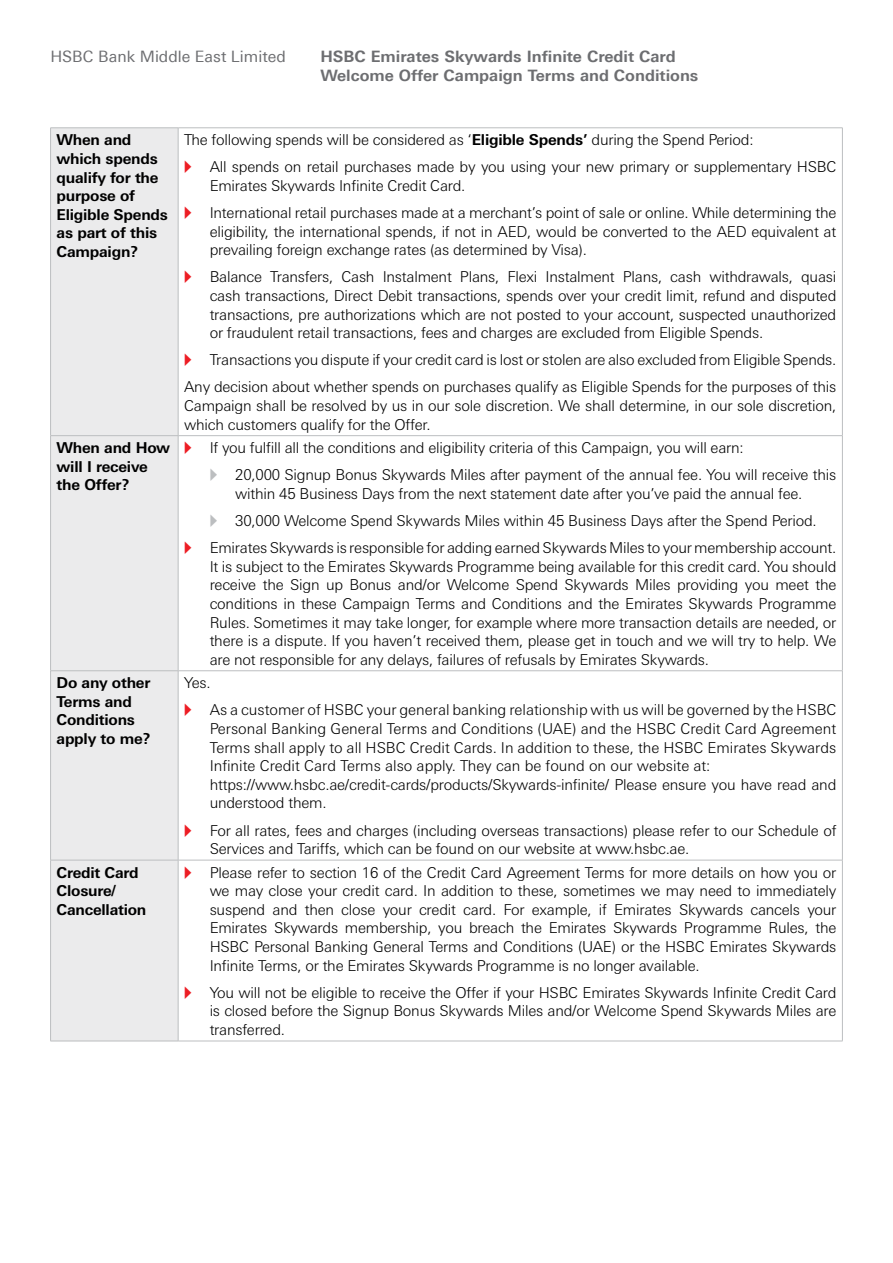
<style>
.page{position:relative;width:893px;height:1263px;background:#fff}
.page>*{position:absolute;margin:0;border:0;box-sizing:border-box;transform-origin:0 0}
.t1{font:700 15.75px "Univers Next Arabic";color:#6d6e71}
.t2{font:15.75px "Univers Next Arabic";color:#6d6e71}
.t3{font:300 15px/18.6px "Univers Nextfor HSBC";letter-spacing:-.015em;color:#000}
.t4{font:700 15px/18.6px "Univers Nextfor HSBC";letter-spacing:-.015em;color:#000}
.s1{font-weight:700}
</style>
<div class="page">
<div style="left:51px;top:129px;width:127px;height:912px;background:#ebebec"></div>
<hr style="left:50px;top:128px;width:128px;height:1px;background:#bcbec0">
<hr style="left:50px;top:128px;width:1px;height:307px;background:#bcbec0">
<hr style="left:178px;top:128px;width:665px;height:1px;background:#bcbec0">
<hr style="left:178px;top:128px;width:1px;height:307px;background:#bcbec0">
<hr style="left:842px;top:128px;width:1px;height:307px;background:#bcbec0">
<hr style="left:50px;top:435px;width:128px;height:1px;background:#bcbec0">
<hr style="left:50px;top:436px;width:1px;height:234px;background:#bcbec0">
<hr style="left:178px;top:435px;width:665px;height:1px;background:#bcbec0">
<hr style="left:178px;top:436px;width:1px;height:234px;background:#bcbec0">
<hr style="left:842px;top:436px;width:1px;height:234px;background:#bcbec0">
<hr style="left:50px;top:670px;width:128px;height:1px;background:#bcbec0">
<hr style="left:50px;top:671px;width:1px;height:189px;background:#bcbec0">
<hr style="left:178px;top:670px;width:665px;height:1px;background:#bcbec0">
<hr style="left:178px;top:671px;width:1px;height:189px;background:#bcbec0">
<hr style="left:842px;top:671px;width:1px;height:189px;background:#bcbec0">
<hr style="left:50px;top:860px;width:128px;height:1px;background:#bcbec0">
<hr style="left:50px;top:860px;width:1px;height:181px;background:#bcbec0">
<hr style="left:178px;top:860px;width:665px;height:1px;background:#bcbec0">
<hr style="left:178px;top:860px;width:1px;height:181px;background:#bcbec0">
<hr style="left:842px;top:860px;width:1px;height:181px;background:#bcbec0">
<hr style="left:50px;top:1041px;width:128px;height:1px;background:#bcbec0">
<hr style="left:178px;top:1041px;width:665px;height:1px;background:#bcbec0">
<p class="t2" style="left:50px;top:47px;width:237px">HSBC Bank Middle East Limited</p>
<p class="t1" style="left:320px;top:47px;width:357px">HSBC Emirates Skywards Infinite Credit Card</p>
<p class="t1" style="left:320px;top:66px;width:380px">Welcome Offer Campaign Terms and Conditions</p>
<p class="t4" style="left:57px;top:130px;width:113px">When and which spends qualify for the purpose of<br>Eligible Spends as part of this<br>Campaign?</p>
<p class="t3" style="left:210px;top:125px;width:628px;line-height:27.2px;text-indent:-26px">The following spends will be considered as ‘<span class="s1">Eligible Spends’</span> during the Spend Period:<br>All spends on retail purchases made by you using your new primary or supplementary HSBC</p>
<p class="t3" style="left:210px;top:171px;width:628px;line-height:27.2px">Emirates Skywards Infinite Credit Card.<br>International retail purchases made at a merchant s’ point of sale or online. While determining the</p>
<p class="t3" style="left:210px;top:221px;width:628px">eligibility, the international spends if, not in AED, would be converted to the AED equivalent at prevailing foreign exchange rates (as determined by Visa .(</p>
<p class="t3" style="left:801px;top:267px;width:37px">quasi</p>
<p class="t3" style="left:341px;top:267px;width:35px">Cash</p>
<p class="t3" style="left:270px;top:267px;width:65px">Transfers,</p>
<p class="t3" style="left:210px;top:267px;width:54px">Balance</p>
<p class="t3" style="left:210px;top:285px;width:628px;text-align:justify">cash transactions, Direct Debit transactions, spends over your credit limit, refund and disputed transactions, pre authorizations which are not posted to your account, suspected unauthorized or fraudulent retail transactions, fees and charges are excluded from Eligible Spends.</p>
<p class="t3" style="left:210px;top:350px;width:628px">Transactions you dispute if your credit card is lost or stolen are also excluded from Eligible Spends.</p>
<p class="t3" style="left:184px;top:377px;width:654px;text-align:justify">Any decision about whether spends on purchases qualify as Eligible Spends for the purposes of this Campaign shall be resolved by us in our sole discretion. We shall determine in, our sole discretion, which customers qualify for the Offer.</p>
<p class="t3" style="left:383px;top:267px;width:71px">Instalment</p>
<p class="t3" style="left:460px;top:267px;width:41px">Plans,</p>
<p class="t3" style="left:507px;top:267px;width:31px">Flexi</p>
<p class="t3" style="left:545px;top:267px;width:71px">Instalment</p>
<p class="t3" style="left:623px;top:267px;width:41px">Plans,</p>
<p class="t3" style="left:670px;top:267px;width:33px">cash</p>
<p class="t3" style="left:709px;top:267px;width:85px">withdrawals,</p>
<p class="t4" style="left:57px;top:438px;width:115px">When and How will I receive the Offer?</p>
<p class="t3" style="left:210px;top:438px;width:536px">If you fulfill all the conditions and eligibility criteria of this Campaign, you will earn:</p>
<p class="t3" style="left:235px;top:465px;width:603px">20,000 Signup Bonus Skywards Miles after payment of the annual fee. You will receive this</p>
<p class="t3" style="left:235px;top:479px;width:583px;line-height:27.2px">within 45 Business Days from the next statement date after you’ve paid the annual fee.<br>30,000 Welcome Spend Skywards Miles within 45 Business Days after the Spend Period.</p>
<p class="t3" style="left:210px;top:537px;width:628px">Emirates Skywards is responsible for adding earned Skywards Miles to your membership account.</p>
<p class="t3" style="left:210px;top:556px;width:628px;text-align:justify">isIt subject to the Emirates Skywards Programme being available for this credit card. You should receive the Sign up Bonus and/or Welcome Spend Skywards Miles providing you meet the conditions in these Campaign Terms and Conditions and the Emirates Skywards Programme Rules. Sometimes it may take longer, for example where more transaction details are needed, or there is a dispute If. you haven t’ received them, please get in touch and we will try to help. We are not responsible for any delays, failures of refusals by Emirates Skywards.</p>
<p class="t4" style="left:57px;top:673px;width:96px">Do any other<br>Terms and<br>Conditions apply to me?</p>
<p class="t3" style="left:210px;top:668px;width:628px;line-height:27.2px;text-indent:-26px">Yes.<br>As a customer of HSBC your general banking relationship with us will be governed by the HSBC</p>
<p class="t3" style="left:210px;top:718px;width:628px">Personal Banking General Terms and Conditions (UAE) and the HSBC Credit Card Agreement Terms shall apply to all HSBC Credit Cards In. addition to these, the HSBC Emirates Skywards Infinite Credit Card Terms also apply. They can be found on our website at: https://www.hsbc.ae/credit-cards/products/Skywards-infinite/ Please ensure you have read and understood them.</p>
<p class="t3" style="left:210px;top:820px;width:628px">For all rates, fees and charges (including overseas transactions) please refer to our Schedule of</p>
<p class="t3" style="left:210px;top:838px;width:481px">Services and Tariffs, which can be found on our website at www.hsbc.ae.</p>
<p class="t4" style="left:57px;top:862px;width:91px">Credit Card<br>Closure/<br>Cancellation</p>
<p class="t3" style="left:210px;top:862px;width:628px">Please refer to section 16 of the Credit Card Agreement Terms for more details on how you or</p>
<p class="t3" style="left:210px;top:881px;width:628px;text-align:right">we may close your credit card. In addition to these, sometimes we may need to immediately your</p>
<p class="t3" style="left:679px;top:899px;width:66px">Skywards</p>
<p class="t3" style="left:599px;top:899px;width:10px">if</p>
<p class="t3" style="left:210px;top:899px;width:628px">suspend<br>Emirates Skywards membership, you breach the Emirates Skywards Programme Rules, the HSBC Personal Banking General Terms and Conditions (UAE) or the HSBC Emirates Skywards Infinite Terms, or the Emirates Skywards Programme is no longer available.</p>
<p class="t3" style="left:210px;top:982px;width:628px">You will not be eligible to receive the Offer if your HSBC Emirates Skywards Infinite Credit Card</p>
<p class="t3" style="left:210px;top:1001px;width:628px">is closed before the Signup Bonus Skywards Miles and/or Welcome Spend Skywards Miles are transferred.</p>
<p class="t3" style="left:273px;top:899px;width:26px">and</p>
<p class="t3" style="left:305px;top:899px;width:31px">then</p>
<p class="t3" style="left:341px;top:899px;width:36px">close</p>
<p class="t3" style="left:419px;top:899px;width:38px">credit</p>
<p class="t3" style="left:463px;top:899px;width:35px">card.</p>
<p class="t3" style="left:503px;top:899px;width:23px">For</p>
<p class="t3" style="left:532px;top:899px;width:61px">example,</p>
<p class="t3" style="left:614px;top:899px;width:59px">Emirates</p>
<p class="t3" style="left:750px;top:899px;width:51px">cancels</p>
<p class="t3" style="left:383px;top:899px;width:31px">your</p>
</div>
